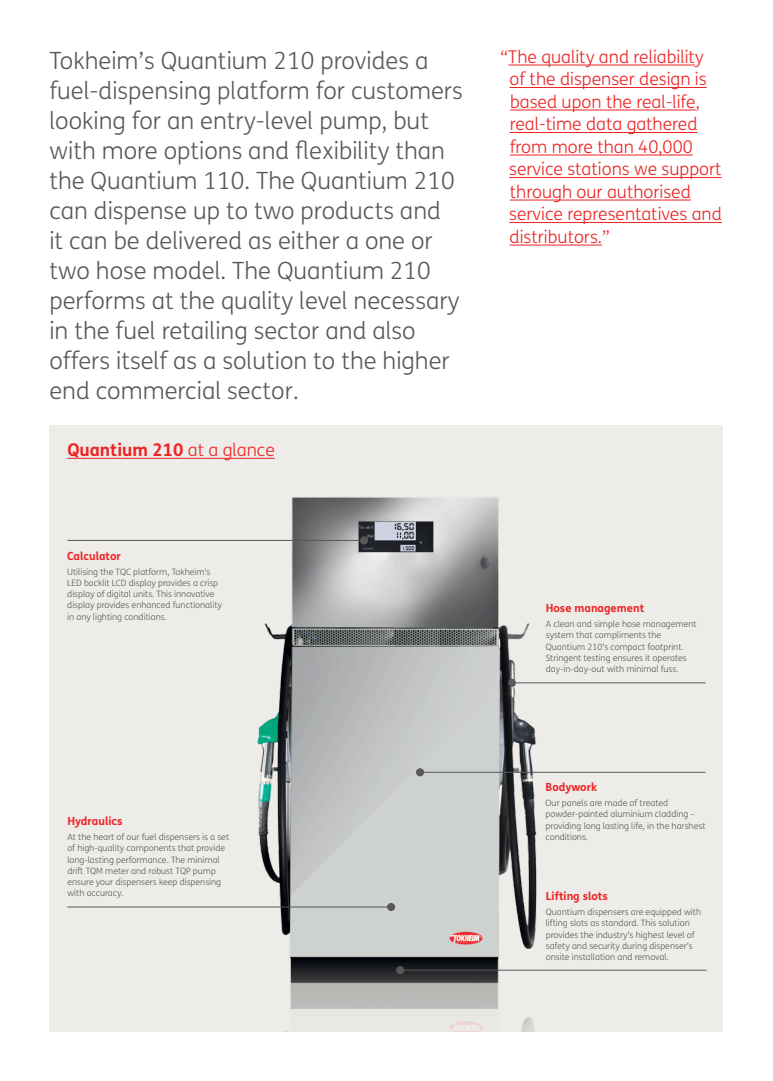
<style>
.page{position:relative;width:773px;height:1081px;background:#fff}
.page>*{position:absolute;margin:0;border:0;box-sizing:border-box;transform-origin:0 0}
.t1{font:300 23.75px/30px "FS Me";color:#58585a}
.t2{font:300 17.5px/22.5px "FS Me";color:#ed2324}
.t3{font:700 17.5px "FS Me";color:#ed2324}
.t4{font:700 11.25px "FS Me";color:#ed2324}
.t5{font:300 8.75px/11.2px "FS Me";color:#58585a}
.s1{font-weight:300}
</style>
<div class="page">
<div style="left:49px;top:424px;width:674px;height:607px;background:#edece8"></div>
<img style="left:153px;top:424px;width:483px;height:607px">
<hr style="left:67px;top:540px;width:297px;height:1px;background:#58585a">
<div style="left:360px;top:536px;width:8px;height:8px;background:#58585a;border-radius:50%"></div>
<hr style="left:420px;top:772px;width:285px;height:1px;background:#58585a">
<div style="left:416px;top:768px;width:8px;height:8px;background:#58585a;border-radius:50%"></div>
<hr style="left:514px;top:682px;width:191px;height:1px;background:#58585a">
<div style="left:508px;top:679px;width:7px;height:8px;background:#58585a;border-radius:50%"></div>
<hr style="left:67px;top:906px;width:324px;height:1px;background:#58585a">
<div style="left:387px;top:903px;width:8px;height:8px;background:#58585a;border-radius:50%"></div>
<hr style="left:508px;top:65px;width:186px;height:1px;background:#ed2324">
<hr style="left:509px;top:87px;width:197px;height:1px;background:#ed2324">
<hr style="left:510px;top:110px;width:185px;height:1px;background:#ed2324">
<hr style="left:509px;top:132px;width:188px;height:1px;background:#ed2324">
<hr style="left:509px;top:155px;width:183px;height:1px;background:#ed2324">
<hr style="left:509px;top:177px;width:212px;height:1px;background:#ed2324">
<hr style="left:510px;top:200px;width:180px;height:1px;background:#ed2324">
<hr style="left:509px;top:222px;width:212px;height:1px;background:#ed2324">
<hr style="left:509px;top:245px;width:93px;height:1px;background:#ed2324">
<hr style="left:67px;top:458px;width:208px;height:1px;background:#ed2324">
<hr style="left:400px;top:970px;width:306px;height:1px;background:#58585a">
<div style="left:396px;top:966px;width:8px;height:8px;background:#58585a;border-radius:50%"></div>
<p class="t1" style="left:49px;top:46px;width:415px">Tokheim’s Quantium 210 provides a fuel-dispensing platform for customers looking for an entry-level pump, but with more options and flexibility than the Quantium 110. The Quantium 210 can dispense up to two products and<br>it can be delivered as either a one or two hose model. The Quantium 210 performs at the quality level necessary in the fuel retailing sector and also offers itself as a solution to the higher end commercial sector.</p>
<h2 class="t3" style="left:67px;top:439px;width:209px">Quantium 210 <span class="s1">at a glance</span></h2>
<p class="t4" style="left:67px;top:549px;width:55px">Calculator</p>
<p class="t5" style="left:67px;top:566px;width:156px">Utilising the TQC platform, Tokheim’s LED backlit LCD display provides a crisp display of digital units. This innovative display provides enhanced functionality in any lighting conditions.</p>
<h2 class="t2" style="left:509px;top:46px;width:214px;text-indent:-9px">“The quality and reliability of the dispenser design is based upon the real-life, real-time data gathered from more than 40,000 service stations we support through our authorised service representatives and distributors.”</h2>
<p class="t4" style="left:545px;top:601px;width:100px">Hose management</p>
<p class="t5" style="left:545px;top:618px;width:152px">A clean and simple hose management system that compliments the Quantium 210’s compact footprint.<br>Stringent testing ensures it operates day-in-day-out with minimal fuss.</p>
<p class="t4" style="left:67px;top:814px;width:57px">Hydraulics</p>
<p class="t5" style="left:67px;top:831px;width:163px">At the heart of our fuel dispensers is a set of high-quality components that provide long-lasting performance. The minimal drift TQM meter and robust TQP pump ensure your dispensers keep dispensing with accuracy.</p>
<p class="t4" style="left:545px;top:780px;width:53px">Bodywork</p>
<p class="t5" style="left:545px;top:797px;width:161px">Our panels are made of treated powder-painted aluminium cladding – providing long lasting life, in the harshest conditions.</p>
<p class="t4" style="left:545px;top:889px;width:63px">Lifting slots</p>
<p class="t5" style="left:545px;top:906px;width:157px">Quantium dispensers are equipped with lifting slots as standard. This solution provides the industry’s highest level of safety and security during dispenser’s onsite installation and removal.</p>
</div>
